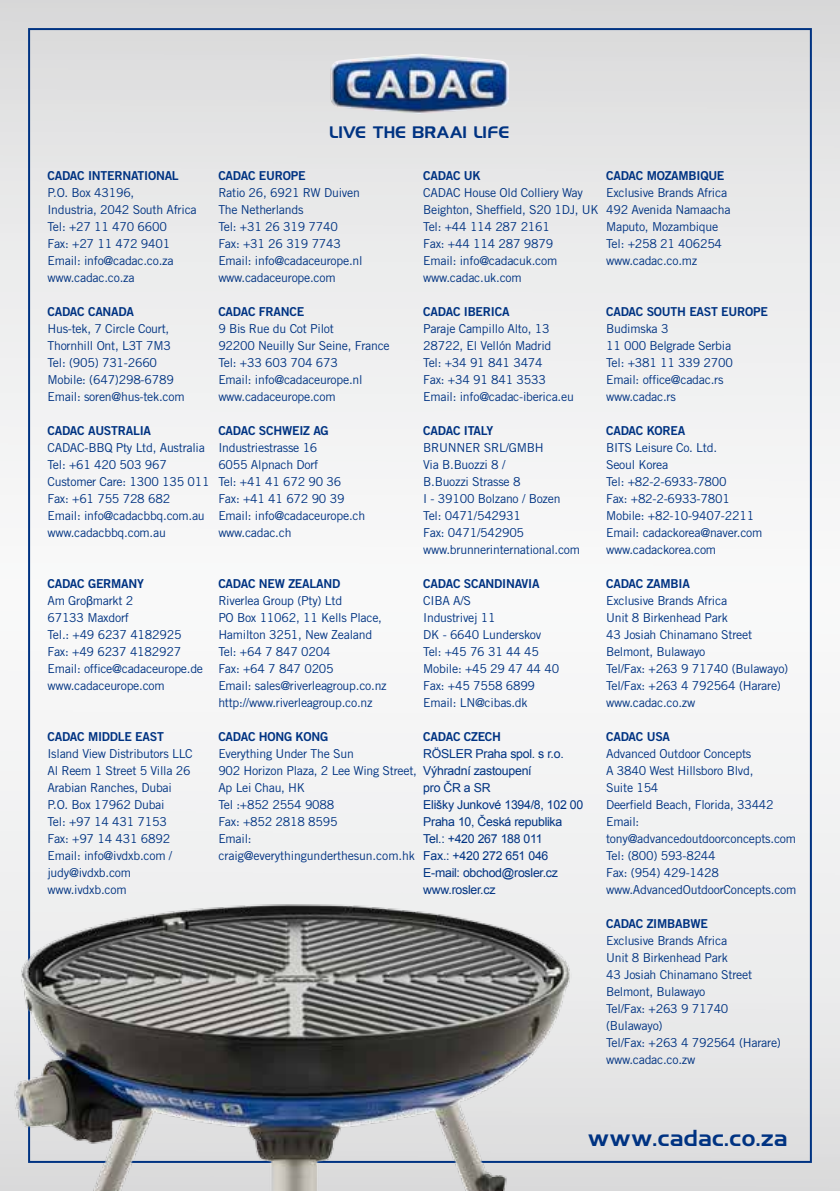
<style>
.page{position:relative;width:840px;height:1191px;background:#fff}
.page>*{position:absolute;margin:0;border:0;box-sizing:border-box;transform-origin:0 0}
.t1{font:20.8px "Hancock Park Laser";letter-spacing:.04em;color:#003382}
.t2{font:15px "Hancock Park Laser";letter-spacing:.04em;color:#003382}
.t3{font:12.4px/17px "Trade Gothic";letter-spacing:-.02em;color:#003382}
.t4{font:12.4px "Trade Gothic Bold Two";letter-spacing:-.02em;color:#003382}
.t5{font:12.4px/17px "Arial";letter-spacing:-.02em;color:#003382}
.s1{font-family:"Arial"}
</style>
<div class="page">
<img style="left:0;top:0;width:839px;height:1191px">
<img style="left:333px;top:54px;width:86px;height:9px">
<img style="left:0;top:821px;width:661px;height:370px">
<p class="t2" style="left:330px;top:124px;width:181px">LIVE THE BRAAI LIFE</p>
<p class="t4" style="left:47px;top:168px;width:133px">CADAC INTERNATIONAL</p>
<p class="t3" style="left:47px;top:184px;width:151px">P.O. Box 43196,<br>Industria, 2042 South Africa<br>Tel: +27 11 470 6600<br>Fax: +27 11 472 9401<br>Email: info@cadac.co.za www.cadac.co.za</p>
<p class="t4" style="left:47px;top:304px;width:88px">CADAC CANADA</p>
<p class="t3" style="left:47px;top:320px;width:139px">Hus-tek, 7 Circle Court,<br>Thornhill Ont, L3T 7M3<br>Tel: (905) 731-2660<br>Mobile: (647)298-6789<br>Email: soren@hus-tek.com</p>
<p class="t4" style="left:47px;top:423px;width:105px">CADAC AUSTRALIA</p>
<p class="t3" style="left:47px;top:439px;width:163px">CADAC-BBQ Pty Ltd, Australia<br>Tel: +61 420 503 967<br>Customer Care: 1300 135 011<br>Fax: +61 755 728 682<br>Email: info@cadacbbq.com.au www.cadacbbq.com.au</p>
<p class="t4" style="left:47px;top:576px;width:98px">CADAC GERMANY</p>
<p class="t3" style="left:47px;top:592px;width:157px">Am Gro<span class="s1">β</span>markt 2<br>67133 Maxdorf<br>Tel.: +49 6237 4182925<br>Fax: +49 6237 4182927<br>Email: office@cadaceurope.de www.cadaceurope.com</p>
<p class="t4" style="left:47px;top:729px;width:118px">CADAC MIDDLE EAST</p>
<p class="t3" style="left:47px;top:745px;width:147px">Island View Distributors LLC<br>Al Reem 1 Street 5 Villa 26<br>Arabian Ranches, Dubai<br>P.O. Box 17962 Dubai<br>Tel: +97 14 431 7153<br>Fax: +97 14 431 6892<br>Email: info@ivdxb.com / judy@ivdxb.com www.ivdxb.com</p>
<p class="t4" style="left:423px;top:168px;width:59px">CADAC UK</p>
<p class="t3" style="left:423px;top:184px;width:177px">CADAC House Old Colliery Way<br>Beighton, Sheffield, S20 1DJ, UK<br>Tel: +44 114 287 2161<br>Fax: +44 114 287 9879<br>Email: info@cadacuk.com www.cadac.uk.com</p>
<p class="t4" style="left:423px;top:304px;width:88px">CADAC IBERICA</p>
<p class="t3" style="left:423px;top:320px;width:152px">Paraje Campillo Alto, 13<br>28722, El Vellón Madrid<br>Tel: +34 91 841 3474<br>Fax: +34 91 841 3533<br>Email: info@cadac-iberica.eu</p>
<p class="t4" style="left:423px;top:423px;width:71px">CADAC ITALY</p>
<p class="t3" style="left:423px;top:439px;width:158px">BRUNNER SRL/GMBH<br>Via B.Buozzi 8 /<br>B.Buozzi Strasse 8<br>I - 39100 Bolzano / Bozen<br>Tel: 0471/542931<br>Fax: 0471/542905 www.brunnerinternational.com</p>
<p class="t4" style="left:423px;top:576px;width:118px">CADAC SCANDINAVIA</p>
<p class="t3" style="left:423px;top:592px;width:137px">CIBA A/S<br>Industrivej 11<br>DK - 6640 Lunderskov<br>Tel: +45 76 31 44 45<br>Mobile: +45 29 47 44 40<br>Fax: +45 7558 6899<br>Email: LN@cibas.dk</p>
<p class="t4" style="left:423px;top:729px;width:79px">CADAC CZECH</p>
<p class="t5" style="left:423px;top:745px;width:161px">RÖSLER Praha spol. s r.o.<br>Výhradní zastoupení<br>pro ČR a SR<br>Elišky Junkové 1394/8, 102 00<br>Praha 10, Česká republika<br>Tel.: +420 267 188 011<br>Fax.: +420 272 651 046<br>E-mail: obchod@rosler.cz www.rosler.cz</p>
<p class="t4" style="left:218px;top:168px;width:89px">CADAC EUROPE</p>
<p class="t3" style="left:218px;top:184px;width:146px">Ratio 26, 6921 RW Duiven<br>The Netherlands<br>Tel: +31 26 319 7740<br>Fax: +31 26 319 7743<br>Email: info@cadaceurope.nl www.cadaceurope.com</p>
<p class="t4" style="left:218px;top:304px;width:87px">CADAC FRANCE</p>
<p class="t3" style="left:218px;top:320px;width:173px">9 Bis Rue du Cot Pilot<br>92200 Neuilly Sur Seine, France<br>Tel: +33 603 704 673<br>Email: info@cadaceurope.nl www.cadaceurope.com</p>
<p class="t4" style="left:218px;top:423px;width:112px">CADAC SCHWEIZ AG</p>
<p class="t3" style="left:218px;top:439px;width:148px">Industriestrasse 16<br>6055 Alpnach Dorf<br>Tel: +41 41 672 90 36<br>Fax: +41 41 672 90 39<br>Email: info@cadaceurope.ch www.cadac.ch</p>
<p class="t4" style="left:218px;top:576px;width:123px">CADAC NEW ZEALAND</p>
<p class="t3" style="left:218px;top:592px;width:170px">Riverlea Group (Pty) Ltd<br>PO Box 11062, 11 Kells Place,<br>Hamilton 3251, New Zealand<br>Tel: +64 7 847 0204<br>Fax: +64 7 847 0205<br>Email: sales@riverleagroup.co.nz http://www.riverleagroup.co.nz</p>
<p class="t4" style="left:218px;top:729px;width:111px">CADAC HONG KONG</p>
<p class="t3" style="left:218px;top:745px;width:200px">Everything Under The Sun<br>902 Horizon Plaza, 2 Lee Wing Street,<br>Ap Lei Chau, HK<br>Tel :+852 2554 9088<br>Fax: +852 2818 8595<br>Email: craig@everythingunderthesun.com.hk</p>
<p class="t4" style="left:605px;top:168px;width:59px">CADAC MOZAMBI</p>
<p class="t4" style="left:700px;top:168px;width:17px">QUE</p>
<p class="t3" style="left:605px;top:184px;width:126px">Exclusive Brands Africa<br>492 Avenida Namaacha<br>Maputo, Mozambique<br>Tel: +258 21 406254 www.cadac.co.mz</p>
<p class="t4" style="left:605px;top:304px;width:163px">CADAC SOUTH EAST EUROPE</p>
<p class="t3" style="left:605px;top:320px;width:128px">Budimska 3<br>11 000 Belgrade Serbia<br>Tel: +381 11 339 2700<br>Email: office@cadac.rs www.cadac.rs</p>
<p class="t4" style="left:605px;top:423px;width:81px">CADAC KOREA</p>
<p class="t3" style="left:605px;top:439px;width:158px">BITS Leisure Co. Ltd.<br>Seoul Korea<br>Tel: +82-2-6933-7800<br>Fax: +82-2-6933-7801<br>Mobile: +82-10-9407-2211<br>Email: cadackorea@naver.com www.cadackorea.com</p>
<p class="t4" style="left:605px;top:576px;width:85px">CADAC ZAMBIA</p>
<p class="t3" style="left:605px;top:592px;width:184px">Exclusive Brands Africa<br>Unit 8 Birkenhead Park<br>43 Josiah Chinamano Street<br>Belmont, Bulawayo<br>Tel/Fax: +263 9 71740 (Bulawayo)<br>Tel/Fax: +263 4 792564 (Harare) www.cadac.co.zw</p>
<p class="t4" style="left:605px;top:729px;width:65px">CADAC USA</p>
<p class="t3" style="left:605px;top:745px;width:192px">Advanced Outdoor Concepts<br>A 3840 West Hillsboro Blvd,<br>Suite 154<br>Deerfield Beach, Florida, 33442<br>Email: tony@advancedoutdoorconcepts.com<br>Tel: (800) 593-8244<br>Fax: (954) 429-1428 www.AdvancedOutdoorConcepts.com</p>
<p class="t4" style="left:605px;top:916px;width:103px">CADAC ZIMBABWE</p>
<p class="t3" style="left:605px;top:932px;width:176px">Exclusive Brands Africa<br>Unit 8 Birkenhead Park<br>43 Josiah Chinamano Street<br>Belmont, Bulawayo<br>Tel/Fax: +263 9 71740 (Bulawayo)<br>Tel/Fax: +263 4 792564 (Harare) www.cadac.co.zw</p>
<h1 class="t1" style="left:588px;top:1126px;width:201px">www.cadac.co.za</h1>
</div>
